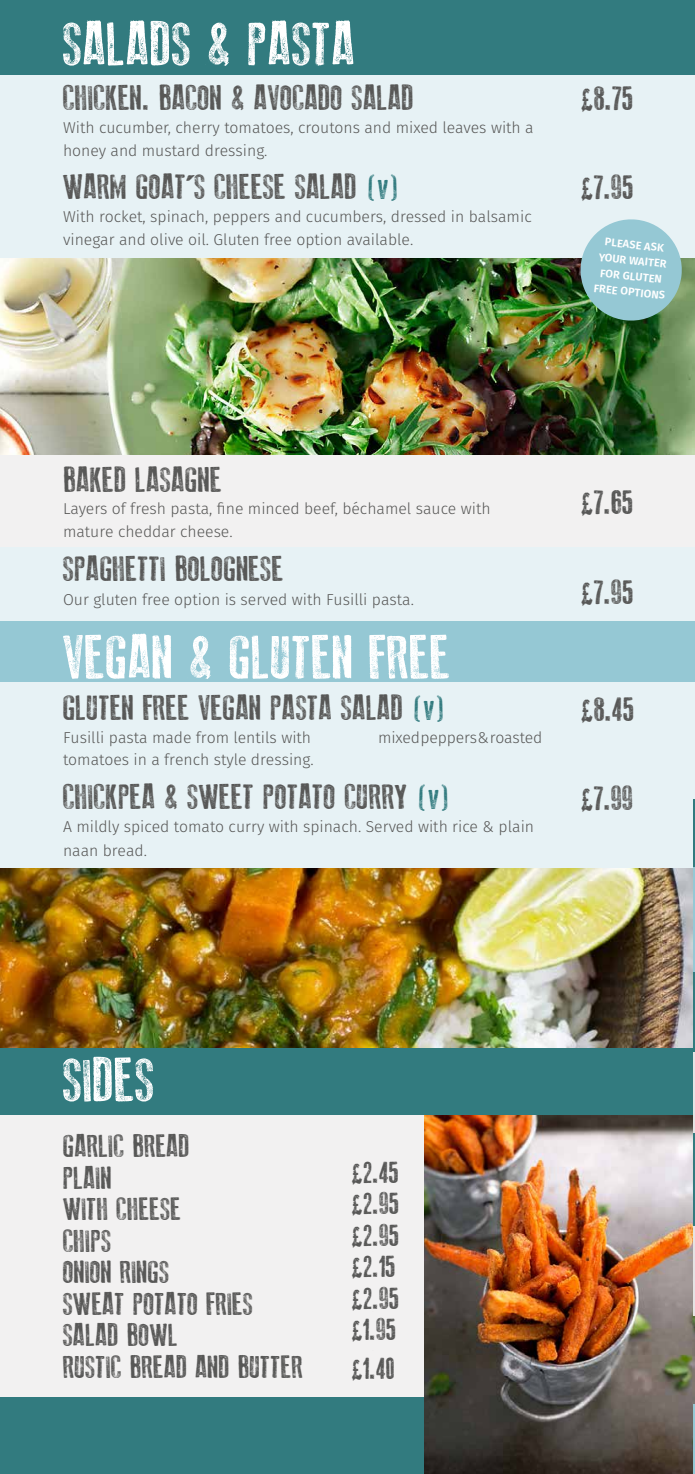
<style>
.page{position:relative;width:695px;height:1474px;background:#fff}
.page>*{position:absolute;margin:0;border:0;box-sizing:border-box;transform-origin:0 0}
.t1{font:61.25px "Old Press";color:#fff}
.t2{font:35px "Old Press";color:#575756}
.t3{font:31.5px/31.5px "Old Press";color:#575756}
.t4{font:300 15.75px/22.8px "Fira Sans";color:#575756}
.t5{font:600 11.03px/15.8px "Fira Sans";color:#fff;text-align:center}
.s1{color:#327b7f}
</style>
<div class="page">
<div style="left:0;top:0;width:694px;height:1473px;background:#e7f2f5"></div>
<div style="left:0;top:452px;width:694px;height:94px;background:#f2f1f1"></div>
<div style="left:0;top:1112px;width:694px;height:294px;background:#f2f1f1"></div>
<img style="left:0;top:258px;width:694px;height:196px">
<img style="left:0;top:868px;width:693px;height:180px">
<div style="left:0;top:0;width:694px;height:74px;background:#327b7f"></div>
<div style="left:0;top:1048px;width:694px;height:67px;background:#327b7f"></div>
<div style="left:0;top:1397px;width:694px;height:76px;background:#327b7f"></div>
<img style="left:424px;top:1115px;width:270px;height:358px">
<hr style="left:693px;top:866px;width:1px;height:106px;background:#95c8d4">
<hr style="left:693px;top:1403px;width:1px;height:70px;background:#95c8d4">
<hr style="left:693px;top:972px;width:1px;height:80px;background:#327b7f">
<hr style="left:693px;top:1132px;width:1px;height:94px;background:#327b7f">
<hr style="left:693px;top:1052px;width:1px;height:80px;background:#e5e3e3">
<hr style="left:693px;top:1226px;width:1px;height:89px;background:#e5e3e3">
<hr style="left:693px;top:799px;width:1px;height:67px;background:#327b7f">
<div style="left:0;top:621px;width:694px;height:60px;background:#95c8d4"></div>
<svg style="left:578px;top:219px;width:106px;height:104px;background:#92bfc0"></svg>
<h1 class="t1" style="left:63px;top:10px;width:294px">SALADS &amp; PASTA</h1>
<h2 class="t2" style="left:63px;top:78px;width:352px">CHICKEN. BACON &amp; AVOCADO SALAD</h2>
<p class="t4" style="left:63px;top:116px;width:472px">With cucumber, cherry tomatoes, croutons and mixed leaves with a honey and mustard dressing.</p>
<h2 class="t2" style="left:63px;top:167px;width:339px">WARM GOAT’S CHEESE SALAD <span class="s1">(v)</span></h2>
<p class="t4" style="left:63px;top:205px;width:470px">With rocket, spinach, peppers and cucumbers, dressed in balsamic vinegar and olive oil. Gluten free option available.</p>
<h2 class="t2" style="left:580px;top:78px;width:54px">£8.75</h2>
<h2 class="t2" style="left:580px;top:167px;width:54px">£7.95</h2>
<p class="t5" style="left:599px;top:233px;width:73px;rotate:6deg">PLEASE ASK<br>YOUR WAITER<br>FOR GLUTEN<br>FREE OPTIONS</p>
<h2 class="t2" style="left:63px;top:460px;width:161px">BAKED LASAGNE</h2>
<p class="t4" style="left:63px;top:497px;width:429px">Layers of fresh pasta, fine minced beef, béchamel sauce with mature cheddar cheese.</p>
<h2 class="t2" style="left:63px;top:549px;width:222px">SPAGHETTI BOLOGNESE</h2>
<p class="t4" style="left:63px;top:588px;width:352px">Our gluten free option is served with Fusilli pasta.</p>
<h1 class="t1" style="left:63px;top:623px;width:389px">VEGAN &amp; GLUTEN FREE</h1>
<h2 class="t2" style="left:63px;top:688px;width:385px">GLUTEN FREE VEGAN PASTA SALAD <span class="s1">(v)</span></h2>
<p class="t4" style="left:63px;top:725px;width:249px">Fusilli pasta made from lentils with</p>
<p class="t4" style="left:378px;top:725px;width:165px">mixed peppers &amp; roasted</p>
<p class="t4" style="left:63px;top:748px;width:252px">tomatoes in a french style dressing.</p>
<h2 class="t2" style="left:63px;top:777px;width:389px">CHICKPEA &amp; SWEET POTATO CURRY <span class="s1">(v)</span></h2>
<p class="t4" style="left:63px;top:814px;width:472px;line-height:24.5px">A mildly spiced tomato curry with spinach. Served with rice &amp; plain naan bread.</p>
<h2 class="t2" style="left:580px;top:482px;width:54px">£7.65</h2>
<h2 class="t2" style="left:580px;top:572px;width:54px">£7.95</h2>
<h2 class="t2" style="left:580px;top:689px;width:55px">£8.45</h2>
<h2 class="t2" style="left:580px;top:778px;width:54px">£7.99</h2>
<h1 class="t1" style="left:63px;top:1045px;width:94px">SIDES</h1>
<h3 class="t3" style="left:63px;top:1130px;width:242px">GARLIC BREAD<br>PLAIN<br>WITH CHEESE<br>CHIPS<br>ONION RINGS<br>SWEAT POTATO FRIES<br>SALAD BOWL<br>RUSTIC BREAD AND BUTTER</h3>
<h3 class="t3" style="left:351px;top:1155px;width:49px;text-align:justify">£2.45 £2.95 £2.95 £2.15 £2.95 £1.95</h3>
<h3 class="t3" style="left:351px;top:1351px;width:45px">£1.40</h3>
</div>
